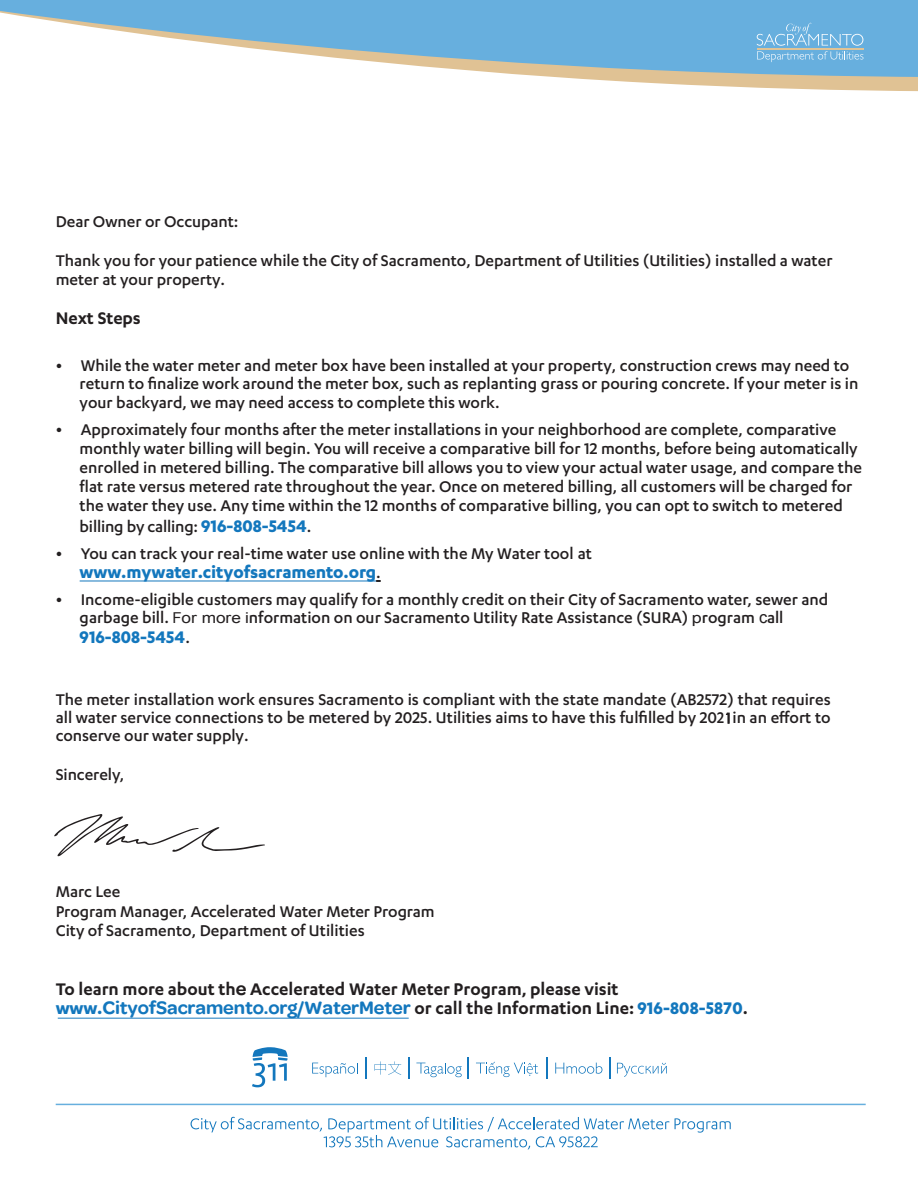
<style>
.page{position:relative;width:918px;height:1188px;background:#fff}
.page>*{position:absolute;margin:0;border:0;box-sizing:border-box;transform-origin:0 0}
.t1{font:600 19.5px "Omnes";letter-spacing:-.005em;color:#1377bd}
.t2{font:600 19.5px "Karbon";color:#231f20}
.t3{font:700 19.5px "Karbon";letter-spacing:-.005em;color:#1377bd}
.t4{font:500 18px/19.2px "Karbon";color:#231f20}
.s1{font-weight:600;font-size:19.5px}
.s2{font-weight:700;font-size:19.5px;color:#1377bd}
.s3{font-weight:500;font-size:18px;color:#231f20}
.s4{font-family:"Arial";font-weight:400;font-size:15px}
.s5{font-family:"Arial";font-weight:400;font-size:16.5px}
.s6{font-family:"Futura";font-size:13.5px}
.s7{font-family:"Omnes"}
.s8{font-family:"Karbon";font-weight:700}
.s9{font-family:"Karbon";color:#231f20}
</style>
<div class="page">
<hr style="left:56px;top:1104px;width:810px;height:1px;background:#67afde">
<svg style="left:675px;top:1118px;width:56px;height:15px"></svg>
<svg style="left:191px;top:1117px;width:478px;height:32px"></svg>
<svg style="left:556px;top:77px;width:362px;height:14px;fill:#e0c294"></svg>
<svg style="left:0;top:0;width:918px;height:77px;fill:#67afde"></svg>
<svg style="left:757px;top:23px;width:106px;height:39px;background:#7db8dd"></svg>
<svg style="left:252px;top:1047px;width:36px;height:40px"></svg>
<svg style="left:312px;top:1063px;width:46px;height:14px"></svg>
<svg style="left:365px;top:1058px;width:1px;height:21px"></svg>
<svg style="left:375px;top:1061px;width:26px;height:14px"></svg>
<svg style="left:409px;top:1058px;width:1px;height:21px"></svg>
<svg style="left:416px;top:1063px;width:46px;height:14px"></svg>
<svg style="left:468px;top:1058px;width:1px;height:21px"></svg>
<svg style="left:546px;top:1058px;width:1px;height:21px"></svg>
<svg style="left:555px;top:1063px;width:47px;height:11px"></svg>
<svg style="left:609px;top:1058px;width:1px;height:21px"></svg>
<svg style="left:476px;top:1062px;width:62px;height:15px"></svg>
<svg style="left:617px;top:1063px;width:50px;height:14px"></svg>
<svg style="left:54px;top:814px;width:211px;height:42px"></svg>
<hr style="left:58px;top:1018px;width:351px;height:1px;background:#1377bd">
<hr style="left:80px;top:580px;width:296px;height:1px;background:#1377bd">
<p class="t4" style="left:56px;top:201px;width:778px;line-height:39px">Dear Owner or Occupant:<br>Thank you for your patience while the City of Sacramento, Department of Utilities (Utilities) installed a water</p>
<p class="t4" style="left:56px;top:270px;width:171px">meter at your property.</p>
<p class="t2" style="left:56px;top:307px;width:87px">Next Steps</p>
<p class="t4" style="left:80px;top:355px;width:780px;line-height:18.8px;text-indent:-24px"><span class="s1">•</span> While the water meter and meter box have been installed at your property, construction crews may need to return to finalize work around the meter box, such as replanting grass or pouring concrete. If your meter is in your backyard, we may need access to complete this work.</p>
<p class="t4" style="left:80px;top:420px;width:784px;text-indent:-24px"><span class="s1">•</span> Approximately four months after the meter installations in your neighborhood are complete, comparative monthly water billing will begin. You will receive a comparative bill for 12 months, before being automatically enrolled in metered billing. The comparative bill allows you to view your actual water usage, and compare the flat rate versus metered rate throughout the year. Once on metered billing, all customers will be charged for the water they use. Any time within the 12 months of comparative billing, you can opt to switch to metered billing by calling: <span class="s2">916-808-5454</span>.</p>
<p class="t4" style="left:56px;top:543px;width:538px"><span class="s1">•</span> You can track your real-time water use online with the My Water tool at</p>
<p class="t3" style="left:80px;top:561px;width:303px">www.mywater.cityofsacramento.org<span class="s3">.</span></p>
<p class="t4" style="left:80px;top:590px;width:750px;line-height:18.3px;text-indent:-24px"><span class="s1">•</span> Income-eligible customers may qualify for a monthly credit on their City of Sacramento water, sewer and garbage bill. <span class="s4">For more i</span>nformation on our Sacramento Utility Rate Assistance (SURA) <span class="s4">p</span>rogram <span class="s5">c</span>all</p>
<p class="t3" style="left:80px;top:626px;width:112px">916-808-5454<span class="s3">.</span></p>
<p class="t4" style="left:56px;top:690px;width:777px;line-height:18px;text-align:justify">The meter installation work ensures Sacramento is compliant with the state mandate (AB2572) that requires all water service connections to be metered by 2025. Utilities aims to have this fulfilled by 202<span class="s6">1</span>in an effort to conserve our water supply.</p>
<p class="t4" style="left:56px;top:765px;width:70px">Sincerely,</p>
<p class="t4" style="left:56px;top:881px;width:380px">Marc Lee<br>Program Manager, Accelerated Water Meter Program<br>City of Sacramento, Department of Utilities</p>
<p class="t2" style="left:56px;top:978px;width:564px">To learn more about th<span class="s7">e</span> Accelerated Water Meter Program, please visit</p>
<p class="t1" style="left:56px;top:997px;width:694px"><span class="s8">www.</span>CityofSacramento.org/WaterMeter <span class="s9">or call the Information Line:</span> <span class="s8">916-808-5870</span><span class="s9">.</span></p>
</div>
